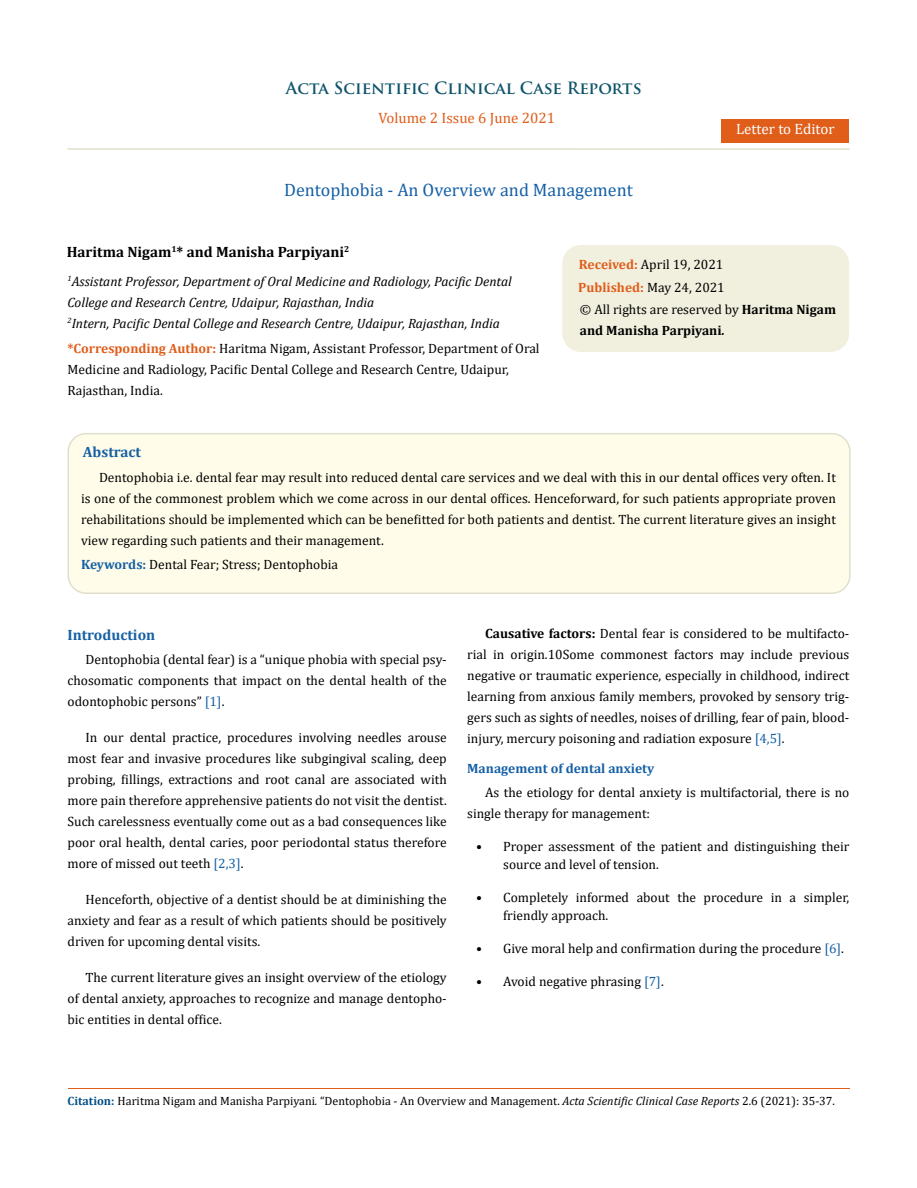
<style>
.page{position:relative;width:917px;height:1188px;background:#fff}
.page>*{position:absolute;margin:0;border:0;box-sizing:border-box;transform-origin:0 0}
.t1{font:18px "Cambria";color:#1560a6}
.t2{font:700 16.5px "Trajan Pro";color:#0e546a}
.t3{font:700 15px "Cambria";color:#000}
.t4{font:15px "Cambria";color:#e05d1a}
.t5{font:700 15px "Cambria";color:#1560a6}
.t6{font:15px "Cambria";color:#fff}
.t7{font:13.5px/21px "Cambria";color:#000;text-align:justify}
.t8{font:italic 13.5px/21px "Cambria";color:#000}
.t9{font:700 13.5px/21px "Cambria";color:#000}
.t10{font:700 13.5px "Cambria";color:#1560a6}
.t11{font:12px "Cambria";color:#000}
.s1{font-weight:700;color:#e05d1a}
.s2{font-weight:400}
.s3{font-style:italic}
.s4{font-weight:700;color:#1560a6}
.s5{color:#1560a6}
.s6{font-weight:700}
.s7{font-weight:700;color:#035089}
</style>
<div class="page">
<div style="left:721px;top:119px;width:128px;height:23px;background:#e05d1a"></div>
<div style="left:563px;top:246px;width:285px;height:105px;background:#f1f0de;border-radius:18px"></div>
<div style="left:562px;top:245px;width:287px;height:107px;border:2px solid #f1f0de;border-radius:18px"></div>
<div style="left:68px;top:434px;width:781px;height:159px;background:#fffde9;border-radius:18px"></div>
<div style="left:67px;top:433px;width:783px;height:161px;border:2px solid #e0dfcd;border-radius:18px"></div>
<hr style="left:68px;top:1088px;width:781px;height:1px;background:#e05d1a">
<hr style="left:67px;top:148px;width:782px;height:2px;background:#e0dfcd">
<p class="t2" style="left:286px;top:77px;width:357px">Acta Scientific Clinical Case Reports</p>
<p class="t4" style="left:378px;top:109px;width:178px">Volume 2 Issue 6 June 2021</p>
<h1 class="t1" style="left:284px;top:180px;width:350px">Dentophobia - An Overview and Management</h1>
<p class="t6" style="left:736px;top:120px;width:100px">Letter to Editor</p>
<p class="t3" style="left:67px;top:242px;width:284px">Haritma Nigam<sup>1</sup>* and Manisha Parpiyani<sup>2</sup></p>
<p class="t8" style="left:67px;top:270px;width:446px"><sup>1</sup>Assistant Professor, Department of Oral Medicine and Radiology, Pacific Dental<br>College and Research Centre, Udaipur, Rajasthan, India<br><sup>2</sup>Intern, Pacific Dental College and Research Centre, Udaipur, Rajasthan, India</p>
<p class="t7" style="left:67px;top:337px;width:473px;text-align:left"><span class="s1">*Corresponding Author:</span> Haritma Nigam, Assistant Professor, Department of Oral<br>Medicine and Radiology, Pacific Dental College and Research Centre, Udaipur,<br>Rajasthan, India.</p>
<p class="t7" style="left:578px;top:253px;width:148px;line-height:23px"><span class="s1">Received:</span> April 19, 2021<br><span class="s1">Published:</span> May 24, 2021</p>
<p class="t9" style="left:580px;top:298px;width:258px"><span class="s2">© All rights are reserved by</span> Haritma Nigam and Manisha Parpiyani<span class="s3">.</span></p>
<p class="t5" style="left:83px;top:441px;width:60px">Abstract</p>
<p class="t7" style="left:81px;top:467px;width:756px;text-indent:18px">Dentophobia i.e. dental fear may result into reduced dental care services and we deal with this in our dental offices very often. It is one of the commonest problem which we come across in our dental offices. Henceforward, for such patients appropriate proven rehabilitations should be implemented which can be benefitted for both patients and dentist. The current literature gives an insight view regarding such patients and their management.</p>
<p class="t7" style="left:81px;top:554px;width:258px"><span class="s4">Keywords:</span> Dental Fear; Stress; Dentophobia</p>
<p class="t5" style="left:67px;top:624px;width:89px">Introduction</p>
<p class="t7" style="left:67px;top:649px;width:381px;text-indent:18px">Dentophobia (dental fear) is a “unique phobia with special psy&shy;chosomatic components that impact on the dental health of the odontophobic persons” <span class="s5">[1]</span>.</p>
<p class="t7" style="left:67px;top:727px;width:381px;text-indent:18px">In our dental practice, procedures involving needles arouse most fear and invasive procedures like subgingival scaling, deep probing, fillings, extractions and root canal are associated with more pain therefore apprehensive patients do not visit the dentist.<br>Such carelessness eventually come out as a bad consequences like poor oral health, dental caries, poor periodontal status therefore more of missed out teeth <span class="s5">[2,3]</span>.</p>
<p class="t7" style="left:67px;top:889px;width:381px;text-indent:18px">Henceforth, objective of a dentist should be at diminishing the anxiety and fear as a result of which patients should be positively driven for upcoming dental visits.</p>
<p class="t7" style="left:67px;top:967px;width:381px;text-indent:18px">The current literature gives an insight overview of the etiology of dental anxiety, approaches to recognize and manage dentopho&shy;bic entities in dental office.</p>
<p class="t7" style="left:467px;top:623px;width:384px;text-indent:18px"><span class="s6">Causative factors:</span> Dental fear is considered to be multifacto&shy;rial in origin.10Some commonest factors may include previous negative or traumatic experience, especially in childhood, indirect learning from anxious family members, provoked by sensory trig&shy;gers such as sights of needles, noises of drilling, fear of pain, blood&shy;injury, mercury poisoning and radiation exposure <span class="s5">[4,5]</span>.</p>
<p class="t10" style="left:467px;top:759px;width:189px">Management of dental anxiety</p>
<p class="t7" style="left:467px;top:782px;width:384px;text-indent:18px">As the etiology for dental anxiety is multifactorial, there is no single therapy for management:</p>
<p class="t7" style="left:503px;top:838px;width:348px;line-height:18px;text-indent:-27px">• Proper assessment of the patient and distinguishing their source and level of tension.</p>
<p class="t7" style="left:503px;top:889px;width:348px;line-height:18px;text-indent:-27px">• Completely informed about the procedure in a simpler, friendly approach.</p>
<p class="t7" style="left:476px;top:938px;width:369px">• Give moral help and confirmation during the procedure <span class="s5">[6]</span>.</p>
<p class="t7" style="left:476px;top:971px;width:189px">• Avoid negative phrasing <span class="s5">[7]</span>.</p>
<p class="t11" style="left:68px;top:1094px;width:769px"><span class="s7">Citation:</span> Haritma Nigam and Manisha Parpiyani<span class="s3">.</span> “Dentophobia - An Overview and Management. <span class="s3">Acta Scientific Clinical Case Reports</span> 2.6 (2021): 35-37.</p>
</div>
